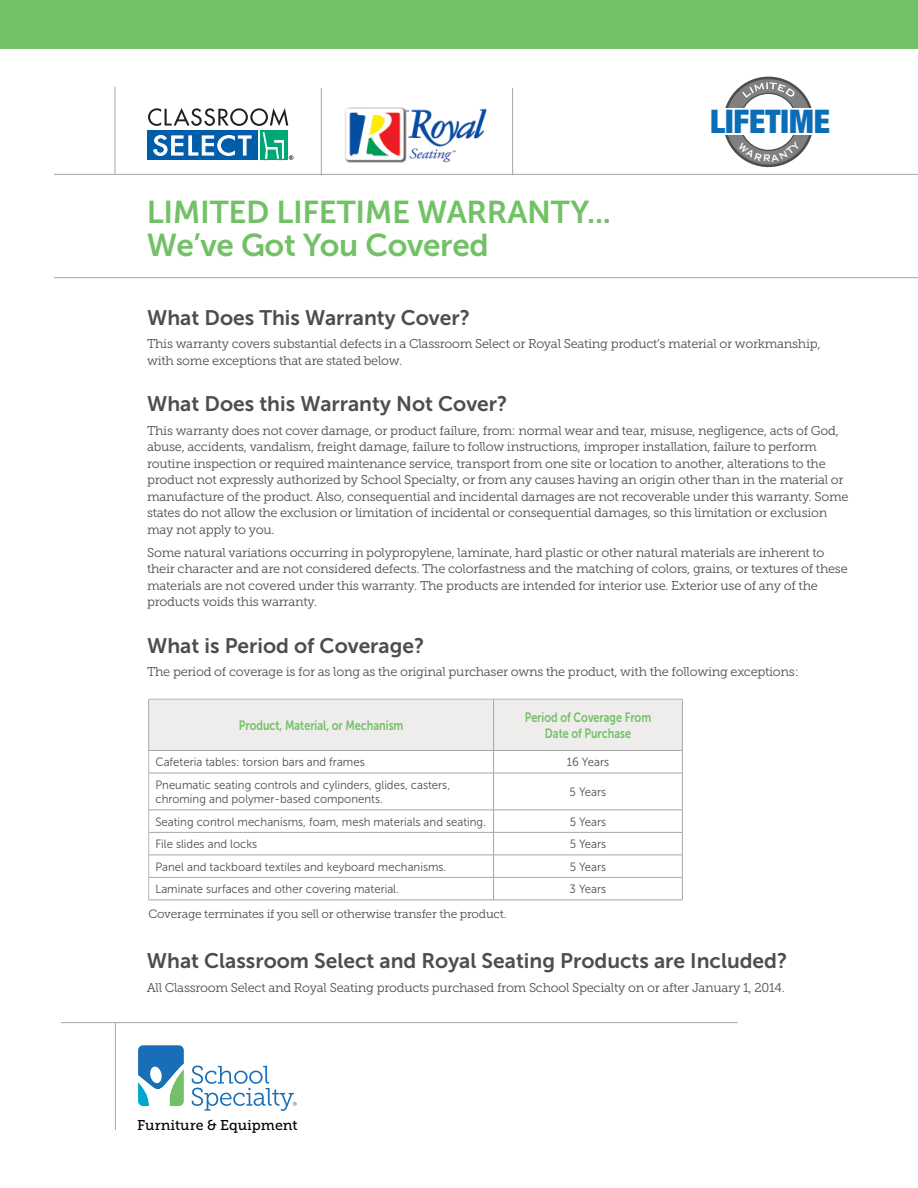
<style>
.page{position:relative;width:918px;height:1188px;background:#fff}
.page>*{position:absolute;margin:0;border:0;box-sizing:border-box;transform-origin:0 0}
.t1{font:900 condensed 32.55px "Helvetica Neue LT Std";color:#0b6db6}
.t2{font:31.5px/33px "Museo Sans 700";letter-spacing:-.01em;color:#73c167}
.t3{font:21px "Museo Sans 700";color:#4d4d4d}
.t4{font:14.1px "Museo Slab 500";color:#010202}
.t5{font:13.5px/16.2px "Museo Sans 700";color:#73c167;text-align:center;scale:.8 1}
.t6{font:12.75px/16.5px "Museo Slab 300";letter-spacing:-.02em;color:#4d4d4d}
.t7{font:12px/14.4px "Museo Sans 300";color:#4d4d4d;scale:.95 1}
.t8{font:12px "Museo Slab 300";letter-spacing:-.02em;color:#4d4d4d}
</style>
<div class="page">
<svg style="left:149px;top:774px;width:533px;height:126px"></svg>
<hr style="left:149px;top:773px;width:534px;height:1px;background:#a7a5a6">
<hr style="left:493px;top:773px;width:1px;height:37px;background:#a7a5a6">
<hr style="left:149px;top:810px;width:534px;height:1px;background:#a7a5a6">
<hr style="left:149px;top:832px;width:534px;height:1px;background:#a7a5a6">
<hr style="left:149px;top:855px;width:534px;height:1px;background:#a7a5a6">
<hr style="left:149px;top:877px;width:534px;height:1px;background:#a7a5a6">
<svg style="left:493px;top:811px;width:1px;height:89px"></svg>
<hr style="left:682px;top:773px;width:1px;height:37px;background:#a7a5a6">
<svg style="left:682px;top:810px;width:1px;height:90px"></svg>
<hr style="left:148px;top:900px;width:535px;height:1px;background:#a7a5a6">
<svg style="left:148px;top:699px;width:535px;height:74px"></svg>
<hr style="left:148px;top:773px;width:1px;height:37px;background:#b9b9b9">
<svg style="left:148px;top:810px;width:1px;height:90px"></svg>
<div style="left:0;top:0;width:918px;height:49px;background:#73c167"></div>
<hr style="left:115px;top:87px;width:1px;height:87px;background:#a7a5a6">
<svg style="left:724px;top:78px;width:88px;height:88px"></svg>
<div style="left:723px;top:77px;width:91px;height:90px;border:3px solid #4d4d4d;border-radius:50%"></div>
<div style="left:740px;top:93px;width:57px;height:57px;background:#fff;border-radius:50%"></div>
<div style="left:710px;top:108px;width:121px;height:27px;background:#fff"></div>
<svg style="left:742px;top:82px;width:53px;height:16px"></svg>
<hr style="left:54px;top:174px;width:864px;height:1px;background:#a7a5a6">
<hr style="left:54px;top:277px;width:864px;height:1px;background:#a7a5a6">
<hr style="left:115px;top:1022px;width:1px;height:108px;background:#a7a5a6">
<hr style="left:61px;top:1022px;width:677px;height:1px;background:#a7a5a6">
<svg style="left:138px;top:1045px;width:46px;height:61px"></svg>
<svg style="left:192px;top:1066px;width:105px;height:45px"></svg>
<hr style="left:321px;top:88px;width:1px;height:87px;background:#a7a5a6">
<hr style="left:512px;top:88px;width:1px;height:87px;background:#a7a5a6">
<img style="left:345px;top:107px;width:142px;height:56px">
<svg style="left:148px;top:108px;width:145px;height:53px"></svg>
<svg style="left:738px;top:141px;width:62px;height:21px"></svg>
<h2 class="t2" style="left:147px;top:199px;width:466px">LIMITED LIFETIME WARRANTY...<br>We’ve Got You Covered</h2>
<h1 class="t1" style="left:710px;top:103px;width:122px">LIFETIME</h1>
<h3 class="t3" style="left:147px;top:310px;width:324px">What Does This Warranty Cover?</h3>
<p class="t6" style="left:147px;top:337px;width:675px">This warranty covers substantial defects in a Classroom Select or Royal Seating product’s material or workmanship, with some exceptions that are stated below.</p>
<h3 class="t3" style="left:147px;top:396px;width:362px">What Does this Warranty Not Cover?</h3>
<p class="t6" style="left:147px;top:423px;width:703px">This warranty does not cover damage, or product failure, from: normal wear and tear, misuse, negligence, acts of God, abuse, accidents, vandalism, freight damage, failure to follow instructions, improper installation, failure to perform routine inspection or required maintenance service, transport from one site or location to another, alterations to the product not expressly authorized by School Specialty, or from any causes having an origin other than in the material or manufacture of the product. Also, consequential and incidental damages are not recoverable under this warranty. Some states do not allow the exclusion or limitation of incidental or consequential damages, so this limitation or exclusion may not apply to you.</p>
<p class="t6" style="left:147px;top:545px;width:702px">Some natural variations occurring in polypropylene, laminate, hard plastic or other natural materials are inherent to their character and are not considered defects. The colorfastness and the matching of colors, grains, or textures of these materials are not covered under this warranty. The products are intended for interior use. Exterior use of any of the products voids this warranty.</p>
<h3 class="t3" style="left:147px;top:638px;width:279px">What is Period of Coverage?</h3>
<p class="t6" style="left:147px;top:665px;width:653px">The period of coverage is for as long as the original purchaser owns the product, with the following exceptions:</p>
<p class="t5" style="left:239px;top:719px;width:207px">Product, Material, or Mechanism</p>
<p class="t5" style="left:525px;top:710px;width:160px">Period of Coverage From<br>Date of Purchase</p>
<p class="t7" style="left:155px;top:756px;width:222px">Cafeteria tables: torsion bars and frames</p>
<p class="t7" style="left:567px;top:756px;width:46px">16 Years</p>
<p class="t7" style="left:155px;top:779px;width:312px">Pneumatic seating controls and cylinders, glides, casters, chroming and polymer-based components.</p>
<p class="t7" style="left:570px;top:786px;width:40px">5 Years</p>
<p class="t7" style="left:155px;top:816px;width:350px">Seating control mechanisms, foam, mesh materials and seating.</p>
<p class="t7" style="left:570px;top:816px;width:40px">5 Years</p>
<p class="t7" style="left:155px;top:838px;width:109px">File slides and locks</p>
<p class="t7" style="left:570px;top:838px;width:40px">5 Years</p>
<p class="t7" style="left:155px;top:861px;width:308px">Panel and tackboard textiles and keyboard mechanisms.</p>
<p class="t7" style="left:570px;top:861px;width:40px">5 Years</p>
<p class="t7" style="left:155px;top:883px;width:258px">Laminate surfaces and other covering material.</p>
<p class="t7" style="left:570px;top:883px;width:40px">3 Years</p>
<p class="t8" style="left:148px;top:909px;width:360px">Coverage terminates if you sell or otherwise transfer the product.</p>
<h3 class="t3" style="left:147px;top:953px;width:642px">What Classroom Select and Royal Seating Products are Included?</h3>
<p class="t6" style="left:147px;top:980px;width:640px">All Classroom Select and Royal Seating products purchased from School Specialty on or after January 1, 2014.</p>
<p class="t4" style="left:137px;top:1117px;width:162px">Furniture &amp; Equipment</p>
</div>
